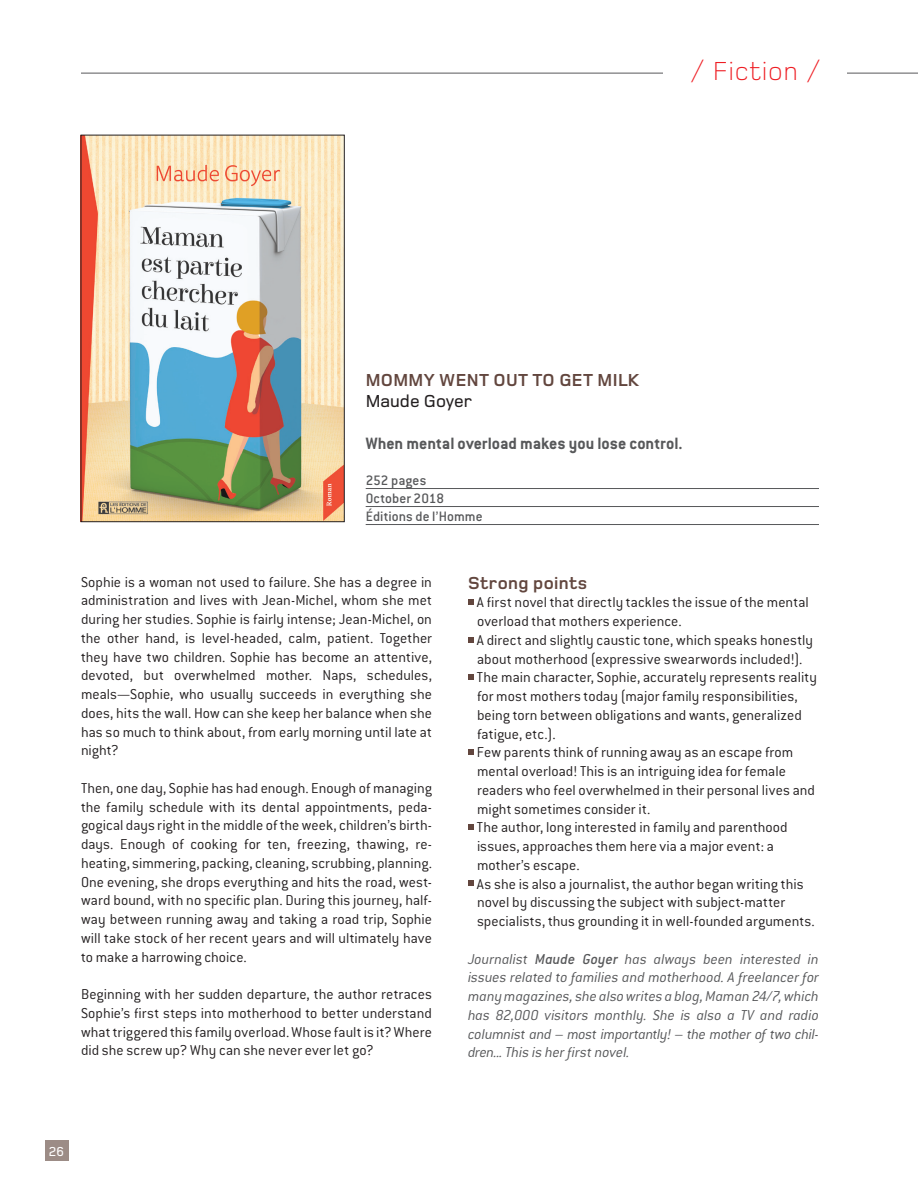
<style>
.page{position:relative;width:918px;height:1188px;background:#fff}
.page>*{position:absolute;margin:0;border:0;box-sizing:border-box;transform-origin:0 0}
.Section{font:300 27px "Foundry Monoline";letter-spacing:.025em;color:#ee1d23}
.Texte_auteur_vedette{font:700 18px "Conduit ITC";letter-spacing:-.005em;color:#57585a}
.Titre{font:700 18px "Foundry Monoline";letter-spacing:.02em;color:#62463e}
.Texte{font:700 18px "Foundry Monoline";letter-spacing:.02em;color:#62463e}
.Auteur{font:500 18px "Foundry Monoline";color:#231f20}
.Texte-2{font:300 15.75px/18.8px "Conduit ITC";letter-spacing:.005em;color:#231f20;text-align:justify}
.Texte_Strong_point{font:300 15.75px/18.8px "Conduit ITC";letter-spacing:.005em;color:#231f20}
.Bio_auteur{font:italic 300 15.75px/18.8px "Conduit ITC";letter-spacing:-.015em;color:#57585a;text-align:justify}
.info_technique{font:500 15px "Conduit ITC";letter-spacing:.005em;color:#57585a}
.t1{font:500 13.5px "Foundry Monoline";color:#fff}
.s1{font-weight:500}
</style>
<div class="page">
<div style="left:45px;top:1140px;width:23px;height:21px;background:#9c8c86"></div>
<hr style="left:81px;top:73px;width:837px;height:1px;background:#57585a">
<hr style="left:366px;top:488px;width:453px;height:1px;background:#57585a">
<hr style="left:366px;top:506px;width:453px;height:1px;background:#57585a">
<hr style="left:366px;top:524px;width:453px;height:1px;background:#57585a">
<svg style="left:468px;top:600px;width:5px;height:5px"></svg>
<svg style="left:468px;top:637px;width:5px;height:5px"></svg>
<svg style="left:468px;top:675px;width:5px;height:5px"></svg>
<svg style="left:468px;top:750px;width:5px;height:5px"></svg>
<svg style="left:468px;top:825px;width:5px;height:5px"></svg>
<svg style="left:468px;top:881px;width:5px;height:5px"></svg>
<img style="left:83px;top:137px;width:260px;height:383px">
<div style="left:81px;top:135px;width:264px;height:387px;border:1px solid #231f20"></div>
<div style="left:664px;top:58px;width:183px;height:61px;background:#fff"></div>
<p class="Section" style="left:691px;top:57px;width:131px">/ Fiction /</p>
<p class="Titre" style="left:366px;top:370px;width:275px">MOMMY WENT OUT TO GET MILK</p>
<p class="Auteur" style="left:366px;top:391px;width:108px">Maude Goyer</p>
<p class="Texte_auteur_vedette" style="left:366px;top:432px;width:318px">When mental overload makes you lose control.</p>
<p class="info_technique" style="left:366px;top:472px;width:62px">252 pages</p>
<p class="info_technique" style="left:366px;top:490px;width:80px">October 2018</p>
<p class="info_technique" style="left:366px;top:508px;width:119px">Éditions de l’Homme</p>
<p class="Texte-2" style="left:81px;top:572px;width:353px">Sophie is a woman not used to failure. She has a degree in administration and lives with Jean-Michel, whom she met during her studies. Sophie is fairly intense; Jean-Michel, on the other hand, is level-headed, calm, patient. Together they have two children. Sophie has become an attentive, devoted, but overwhelmed mother. Naps, schedules, meals—Sophie, who usually succeeds in everything she does, hits the wall. How can she keep her balance when she has so much to think about, from early morning until late at night?</p>
<p class="Texte-2" style="left:81px;top:779px;width:353px">Then, one day, Sophie has had enough. Enough of managing the family schedule with its dental appointments, peda&shy;gogical days right in the middle of the week, children’s birth&shy;days. Enough of cooking for ten, freezing, thawing, re&shy;heating, simmering, packing, cleaning, scrubbing, planning.<br>One evening, she drops everything and hits the road, west&shy;ward bound, with no specific plan. During this journey, half&shy;way between running away and taking a road trip, Sophie will take stock of her recent years and will ultimately have to make a harrowing choice.</p>
<p class="Texte-2" style="left:81px;top:985px;width:353px">Beginning with her sudden departure, the author retraces Sophie’s first steps into motherhood to better understand what triggered this family overload. Whose fault is it? Where did she screw up? Why can she never ever let go?</p>
<p class="Texte" style="left:468px;top:573px;width:121px">Strong points</p>
<p class="Texte_Strong_point" style="left:477px;top:593px;width:333px">A first novel that directly tackles the issue of the mental overload that mothers experience.</p>
<p class="Texte_Strong_point" style="left:477px;top:631px;width:338px">A direct and slightly caustic tone, which speaks honestly about motherhood (expressive swearwords included!).</p>
<p class="Texte_Strong_point" style="left:477px;top:668px;width:342px">The main character, Sophie, accurately represents reality for most mothers today (major family responsibilities, being torn between obligations and wants, generalized fatigue, etc.).</p>
<p class="Texte_Strong_point" style="left:477px;top:743px;width:340px">Few parents think of running away as an escape from mental overload! This is an intriguing idea for female readers who feel overwhelmed in their personal lives and might sometimes consider it.</p>
<p class="Texte_Strong_point" style="left:477px;top:818px;width:312px">The author, long interested in family and parenthood issues, approaches them here via a major event: a mother’s escape.</p>
<p class="Texte_Strong_point" style="left:477px;top:874px;width:339px">As she is also a journalist, the author began writing this novel by discussing the subject with subject-matter specialists, thus grounding it in well-founded arguments.</p>
<p class="Bio_auteur" style="left:468px;top:950px;width:353px">Journalist <span class="s1">Maude Goyer</span> has always been interested in issues related to families and motherhood. A freelancer for many magazines, she also writes a blog, Maman 24/7, which has 82,000 visitors monthly. She is also a TV and radio columnist and – most importantly! – the mother of two chil&shy;dren... This is her first novel.</p>
<p class="t1" style="left:49px;top:1144px;width:17px">26</p>
</div>
